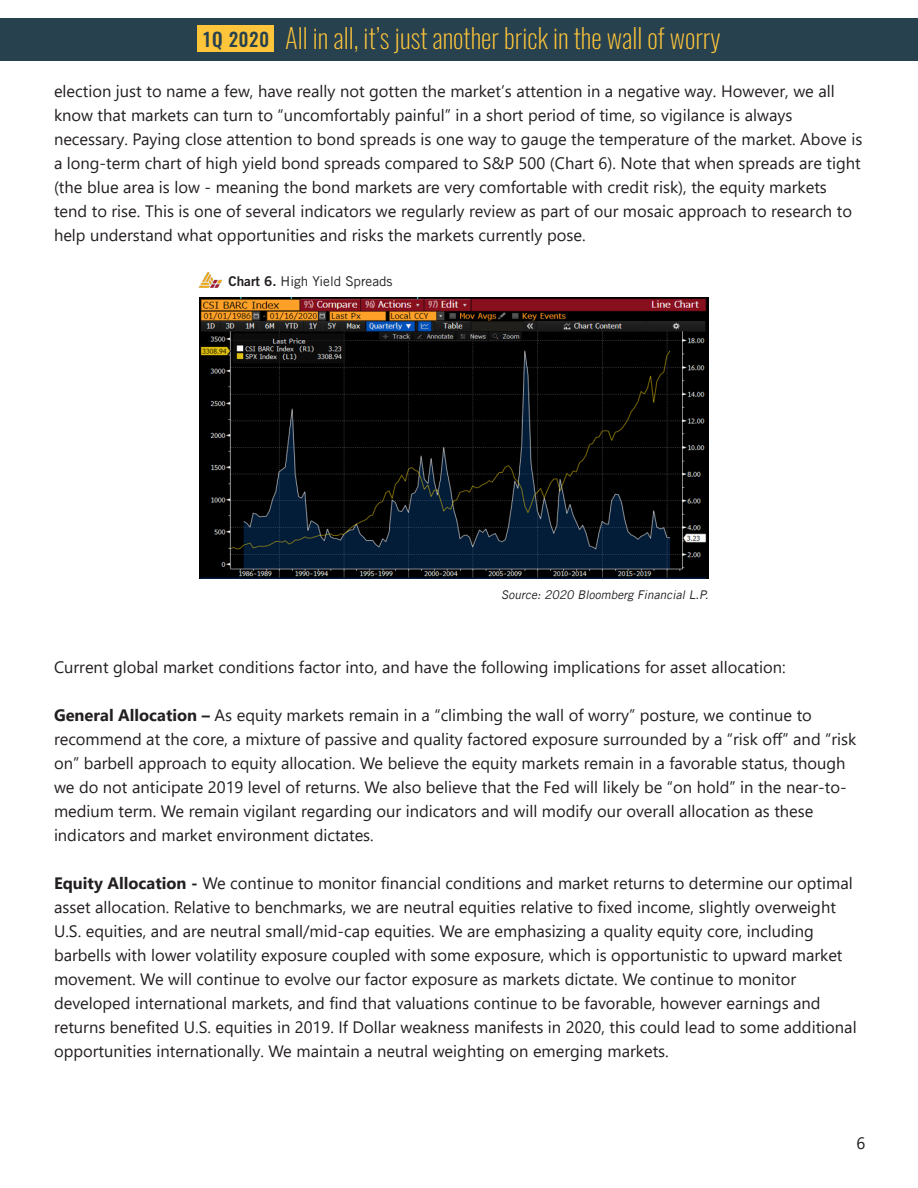
<style>
.page{position:relative;width:918px;height:1188px;background:#fff}
.page>*{position:absolute;margin:0;border:0;box-sizing:border-box;transform-origin:0 0}
.t1{font:200 27px "Oswald";color:#fec53a}
.t2{font:16.5px/24px "Segoe UI";color:#231f20}
.t3{font:13.5px "Trade Gothic LT Std";color:#231f20}
.t4{font:italic 12px "Trade Gothic LT Std";color:#231f20}
.s1{font-weight:500;font-size:18.75px;color:#27414e}
.s2{font-family:"Trade Gothic LT Std Bd 2"}
.s3{font-weight:700}
</style>
<div class="page">
<div style="left:0;top:18px;width:918px;height:42px;background:#27414e"></div>
<div style="left:197px;top:25px;width:77px;height:27px;background:#fec53a"></div>
<img style="left:199px;top:297px;width:509px;height:281px">
<img style="left:199px;top:272px;width:24px;height:16px">
<h1 class="t1" style="left:202px;top:20px;width:520px"><span class="s1">1Q 2020</span> All in all, it’s just another brick in the wall of worry</h1>
<p class="t2" style="left:54px;top:78px;width:810px">election just to name a few, have really not gotten the market’s attention in a negative way. However, we all know that markets can turn to “uncomfortably painful” in a short period of time, so vigilance is always necessary. Paying close attention to bond spreads is one way to gauge the temperature of the market. Above is a long-term chart of high yield bond spreads compared to S&amp;P 500 (Chart 6). Note that when spreads are tight (the blue area is low - meaning the bond markets are very comfortable with credit risk), the equity markets tend to rise. This is one of several indicators we regularly review as part of our mosaic approach to research to help understand what opportunities and risks the markets currently pose.</p>
<p class="t3" style="left:229px;top:273px;width:166px"><span class="s2">Chart 6.</span> High Yield Spreads</p>
<p class="t4" style="left:501px;top:588px;width:211px">Source: 2020 Bloomberg Financial L.P.</p>
<p class="t2" style="left:54px;top:654px;width:733px">Current global market conditions factor into, and have the following implications for asset allocation:</p>
<p class="t2" style="left:54px;top:702px;width:804px"><span class="s3">General Allocation –</span> As equity markets remain in a “climbing the wall of worry” posture, we continue to recommend at the core, a mixture of passive and quality factored exposure surrounded by a “risk off” and “risk on” barbell approach to equity allocation. We believe the equity markets remain in a favorable status, though we do not anticipate 2019 level of returns. We also believe that the Fed will likely be “on hold” in the near-to&shy;medium term. We remain vigilant regarding our indicators and will modify our overall allocation as these indicators and market environment dictates.</p>
<p class="t2" style="left:54px;top:870px;width:804px"><span class="s3">Equity Allocation -</span> We continue to monitor financial conditions and market returns to determine our optimal asset allocation. Relative to benchmarks, we are neutral equities relative to fixed income, slightly overweight U.S. equities, and are neutral small/mid-cap equities. We are emphasizing a quality equity core, including barbells with lower volatility exposure coupled with some exposure, which is opportunistic to upward market movement. We will continue to evolve our factor exposure as markets dictate. We continue to monitor developed international markets, and find that valuations continue to be favorable, however earnings and returns benefited U.S. equities in 2019. If Dollar weakness manifests in 2020, this could lead to some additional opportunities internationally. We maintain a neutral weighting on emerging markets.</p>
<p class="t2" style="left:857px;top:1130px;width:10px">6</p>
</div>
